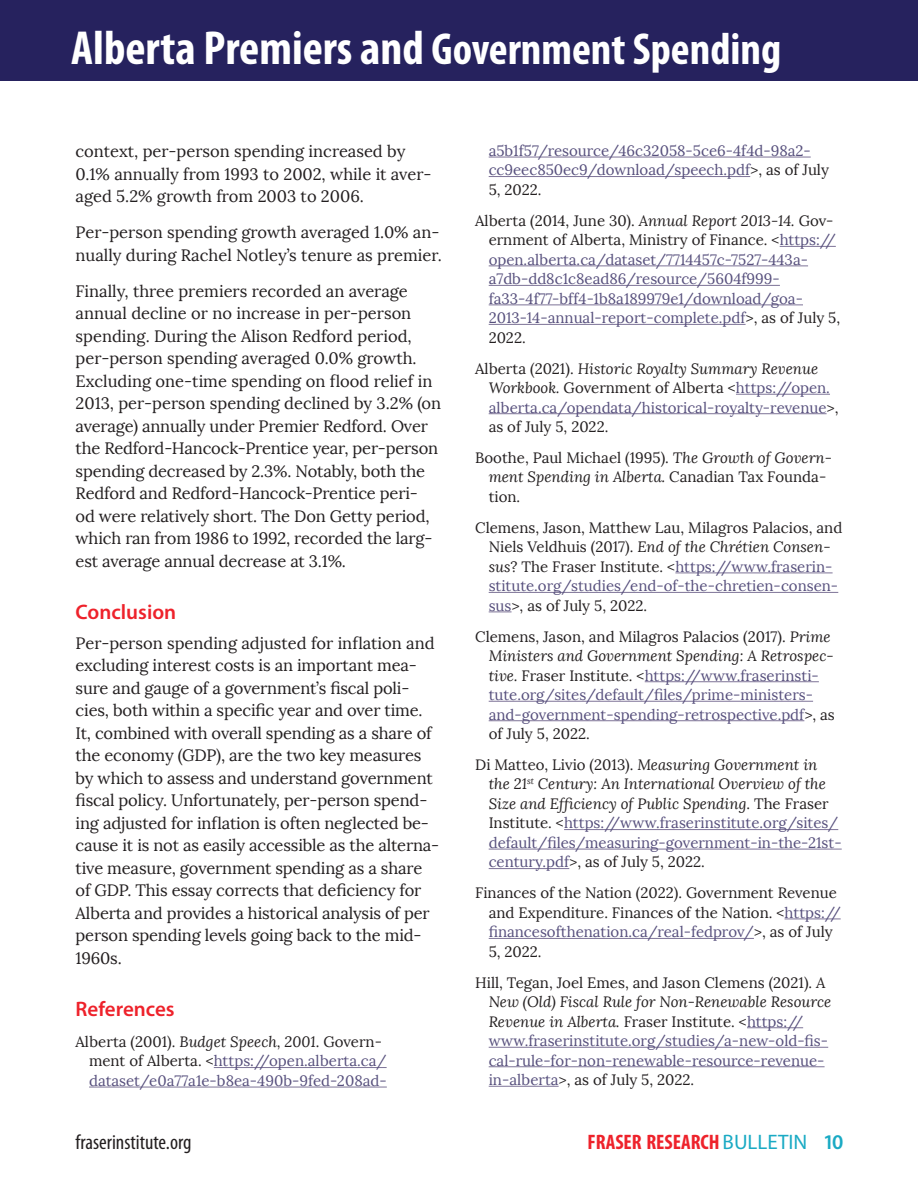
<style>
.page{position:relative;width:918px;height:1188px;background:#fff}
.page>*{position:absolute;margin:0;border:0;box-sizing:border-box;transform-origin:0 0}
.t1{font:700 condensed 48px "Myriad Pro";color:#fff}
.t2{font:700 condensed 21px "Myriad Pro";color:#ee222b}
.Head_2{font:600 21px "Myriad Pro";color:#ee222b}
.t3{font:condensed 21px "Myriad Pro";color:#231f20}
.t4{font:16.5px/22.5px "Lora";letter-spacing:-.01em;color:#231f20}
.biblio_entry{font:15px/19.5px "Lora";color:#57507d}
.biblio_entry-2{font:15px/19.5px "Lora";color:#231f20}
.s1{font-size:45px}
.s2{color:#231f20}
.s3{font-style:italic;color:#231f20}
.s4{font-style:italic}
.s5{color:#57507d}
.s6{font-weight:400;font-stretch:normal;color:#1aaac4}
.s7{font-weight:600;font-stretch:normal;color:#1aaac4}
</style>
<div class="page">
<div style="left:0;top:0;width:918px;height:81px;background:#26225e"></div>
<hr style="left:214px;top:1067px;width:173px;height:1px;background:#7d7397">
<hr style="left:89px;top:1087px;width:298px;height:1px;background:#7d7397">
<hr style="left:489px;top:157px;width:322px;height:1px;background:#7d7397">
<hr style="left:489px;top:176px;width:261px;height:1px;background:#7d7397">
<hr style="left:780px;top:246px;width:56px;height:1px;background:#7d7397">
<hr style="left:489px;top:266px;width:319px;height:1px;background:#7d7397">
<hr style="left:489px;top:285px;width:291px;height:1px;background:#7d7397">
<hr style="left:489px;top:305px;width:314px;height:1px;background:#7d7397">
<hr style="left:489px;top:324px;width:257px;height:1px;background:#7d7397">
<hr style="left:736px;top:394px;width:94px;height:1px;background:#7d7397">
<hr style="left:489px;top:413px;width:338px;height:1px;background:#7d7397">
<hr style="left:675px;top:573px;width:158px;height:1px;background:#7d7397">
<hr style="left:489px;top:592px;width:349px;height:1px;background:#7d7397">
<svg style="left:489px;top:612px;width:23px;height:1px"></svg>
<hr style="left:645px;top:681px;width:174px;height:1px;background:#7d7397">
<hr style="left:489px;top:701px;width:324px;height:1px;background:#7d7397">
<hr style="left:489px;top:720px;width:315px;height:1px;background:#7d7397">
<hr style="left:564px;top:829px;width:274px;height:1px;background:#7d7397">
<hr style="left:489px;top:849px;width:353px;height:1px;background:#7d7397">
<hr style="left:489px;top:868px;width:80px;height:1px;background:#7d7397">
<hr style="left:785px;top:919px;width:56px;height:1px;background:#7d7397">
<hr style="left:489px;top:938px;width:265px;height:1px;background:#7d7397">
<hr style="left:747px;top:1027px;width:56px;height:1px;background:#7d7397">
<hr style="left:489px;top:1047px;width:339px;height:1px;background:#7d7397">
<hr style="left:489px;top:1066px;width:336px;height:1px;background:#7d7397">
<hr style="left:489px;top:1086px;width:70px;height:1px;background:#7d7397">
<h1 class="t1" style="left:71px;top:18px;width:712px">Alberta Premiers and <span class="s1">Government Spending</span></h1>
<p class="t4" style="left:76px;top:141px;width:357px">context, per-person spending increased by<br>0.1% annually from 1993 to 2002, while it aver&shy;aged 5.2% growth from 2003 to 2006.</p>
<p class="t4" style="left:76px;top:222px;width:368px">Per-person spending growth averaged 1.0% an&shy;nually during Rachel Notley’s tenure as premier.</p>
<p class="t4" style="left:76px;top:280px;width:367px">Finally, three premiers recorded an average annual decline or no increase in per-person spending. During the Alison Redford period, per-person spending averaged 0.0% growth.<br>Excluding one-time spending on flood relief in 2013, per-person spending declined by 3.2% (on average) annually under Premier Redford. Over the Redford-Hancock-Prentice year, per-person spending decreased by 2.3%. Notably, both the Redford and Redford-Hancock-Prentice peri&shy;od were relatively short. The Don Getty period, which ran from 1986 to 1992, recorded the larg&shy;est average annual decrease at 3.1%.</p>
<p class="Head_2" style="left:76px;top:599px;width:102px">Conclusion</p>
<p class="t4" style="left:76px;top:632px;width:365px">Per-person spending adjusted for inflation and excluding interest costs is an important mea&shy;sure and gauge of a government’s fiscal poli&shy;cies, both within a specific year and over time.<br>It, combined with overall spending as a share of the economy (GDP), are the two key measures by which to assess and understand government fiscal policy. Unfortunately, per-person spend&shy;ing adjusted for inflation is often neglected be&shy;cause it is not as easily accessible as the alterna&shy;tive measure, government spending as a share of GDP. This essay corrects that deficiency for Alberta and provides a historical analysis of per person spending levels going back to the mid-1960s.</p>
<p class="Head_2" style="left:76px;top:996px;width:101px">References</p>
<p class="biblio_entry" style="left:89px;top:1032px;width:299px;text-indent:-14px"><span class="s2">Alberta (2001).</span> <span class="s3">Budget Speech, 2001</span><span class="s2">. Govern&shy;ment of Alberta. &lt;</span>https://open.alberta.ca/ dataset/e0a77a1e-b8ea-490b-9fed-208ad-</p>
<p class="biblio_entry" style="left:489px;top:141px;width:342px">a5b1f57/resource/46c32058-5ce6-4f4d-98a2- cc9eec850ec9/download/speech.pdf<span class="s2">&gt;, as of July<br>5, 2022.</span></p>
<p class="biblio_entry" style="left:489px;top:211px;width:353px;text-indent:-14px"><span class="s2">Alberta (2014, June 30).</span> <span class="s3">Annual Report 2013-14.</span> <span class="s2">Gov&shy;ernment of Alberta, Ministry of Finance. &lt;</span>https:// open.alberta.ca/dataset/7714457c-7527-443a&shy;a7db-dd8c1c8ead86/resource/5604f999- fa33-4f77-bff4-1b8a189979e1/download/goa-2013-14-annual-report-complete.pdf<span class="s2">&gt;, as of July 5, 2022.</span></p>
<p class="biblio_entry" style="left:489px;top:359px;width:351px;text-indent:-14px"><span class="s2">Alberta (2021).</span> <span class="s3">Historic Royalty Summary Revenue Workbook.</span> <span class="s2">Government of Alberta &lt;</span>https://open. alberta.ca/opendata/historical-royalty-revenue<span class="s2">&gt;, as of July 5, 2022.</span></p>
<p class="biblio_entry-2" style="left:489px;top:448px;width:345px;text-indent:-14px">Boothe, Paul Michael (1995). <span class="s4">The Growth of Govern&shy;ment Spending in Alberta.</span> Canadian Tax Founda&shy;tion.</p>
<p class="biblio_entry-2" style="left:489px;top:518px;width:355px;text-indent:-14px">Clemens, Jason, Matthew Lau, Milagros Palacios, and Niels Veldhuis (2017). <span class="s4">End of the Chrétien Consen&shy;sus</span>? The Fraser Institute. &lt;<span class="s5">https://www.fraserin&shy;stitute.org/studies/end-of-the-chretien-consen&shy;sus</span>&gt;, as of July 5, 2022.</p>
<p class="biblio_entry" style="left:489px;top:627px;width:348px;text-indent:-14px"><span class="s2">Clemens, Jason, and Milagros Palacios (2017).</span> <span class="s3">Prime Ministers and Government Spending: A Retrospec&shy;tive.</span> <span class="s2">Fraser Institute. &lt;</span>https://www.fraserinsti&shy;tute.org/sites/default/files/prime-ministers&shy;and-government-spending-retrospective.pdf<span class="s2">&gt;, as of July 5, 2022.</span></p>
<p class="biblio_entry" style="left:489px;top:755px;width:355px;text-indent:-14px"><span class="s2">Di Matteo, Livio (2013).</span> <span class="s3">Measuring Government in the 21</span><sup>st</sup> <span class="s3">Century: An International Overview of the Size and Efficiency of Public Spending</span><span class="s2">. The Fraser Institute. &lt;</span>https://www.fraserinstitute.org/sites/ default/files/measuring-government-in-the-21st&shy;century.pdf<span class="s2">&gt;, as of July 5, 2022.</span></p>
<p class="biblio_entry-2" style="left:489px;top:884px;width:353px;text-indent:-14px">Finances of the Nation (2022). Government Revenue and Expenditure. Finances of the Nation. &lt;<span class="s5">https:// financesofthenation.ca/real-fedprov/</span>&gt;, as of July 5, 2022.</p>
<p class="biblio_entry" style="left:489px;top:973px;width:344px;text-indent:-14px"><span class="s2">Hill, Tegan, Joel Emes, and Jason Clemens (2021).</span> <span class="s3">A New (Old) Fiscal Rule for Non-Renewable Resource Revenue in Alberta.</span> <span class="s2">Fraser Institute. &lt;</span>https:// www.fraserinstitute.org/studies/a-new-old-fis&shy;cal-rule-for-non-renewable-resource-revenue&shy;in-alberta<span class="s2">&gt;, as of July 5, 2022.</span></p>
<h2 class="t3" style="left:76px;top:1129px;width:117px">fraserinstitute.org</h2>
<h2 class="t2" style="left:588px;top:1129px;width:257px">FRASER RESEARCH <span class="s6">BULLETIN</span> <span class="s7">10</span></h2>
</div>
